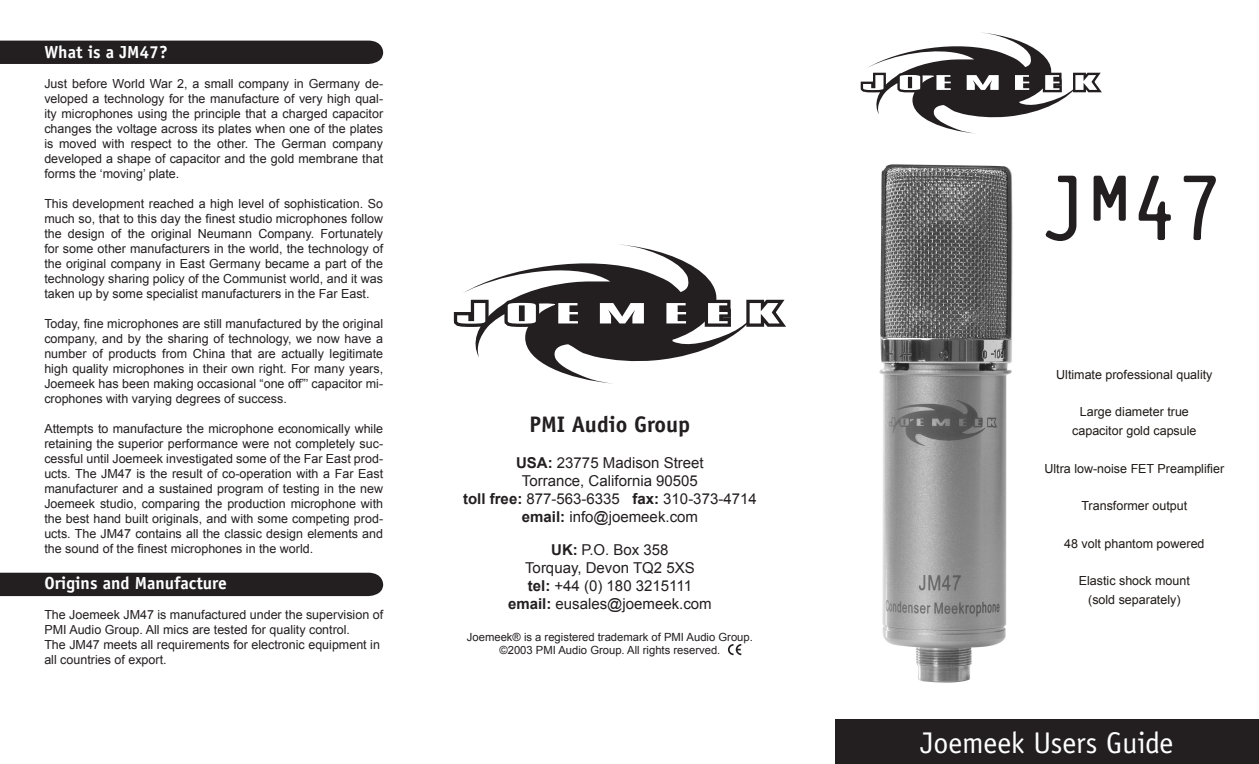
<style>
.page{position:relative;width:1259px;height:764px;background:#fff}
.page>*{position:absolute;margin:0;border:0;box-sizing:border-box;transform-origin:0 0}
.t1{font:97.5px "Platelet";color:#231f20}
.t2{font:30px "Officina Sans";color:#fff}
.t3{font:700 22.5px "Officina Sans";color:#231f20}
.t4{font:700 17.5px "Officina Sans";color:#fff}
.t5{font:15px "Arial";color:#231f20}
.t6{font:12.5px/15px "Arial";color:#231f20;text-align:justify}
.t7{font:12.5px/18.8px "Arial";color:#1f1a17;text-align:center}
.t8{font:11.25px "Arial";color:#231f20}
.s1{font-weight:700}
</style>
<div class="page">
<div style="left:0;top:572px;width:383px;height:24px;background:#231f20"></div>
<div style="left:0;top:41px;width:383px;height:23px;background:#231f20"></div>
<svg style="left:860px;top:32px;width:242px;height:102px"></svg>
<div style="left:835px;top:719px;width:424px;height:45px;background:#231f20"></div>
<svg style="left:475px;top:244px;width:266px;height:140px"></svg>
<svg style="left:453px;top:263px;width:333px;height:67px"></svg>
<img style="left:879px;top:164px;width:134px;height:519px">
<svg style="left:728px;top:644px;width:13px;height:11px"></svg>
<p class="t4" style="left:44px;top:41px;width:125px">What is a JM47?</p>
<p class="t6" style="left:44px;top:76px;width:340px">Just before World War 2, a small company in Germany de&shy;veloped a technology for the manufacture of very high qual&shy;ity microphones using the principle that a charged capacitor changes the voltage across its plates when one of the plates is moved with respect to the other. The German company developed a shape of capacitor and the gold membrane that forms the ‘moving’ plate.</p>
<p class="t6" style="left:44px;top:196px;width:340px">This development reached a high level of sophistication. So much so, that to this day the finest studio microphones follow the design of the original Neumann Company. Fortunately for some other manufacturers in the world, the technology of the original company in East Germany became a part of the technology sharing policy of the Communist world, and it was taken up by some specialist manufacturers in the Far East.</p>
<p class="t6" style="left:44px;top:316px;width:340px">Today, fine microphones are still manufactured by the original company, and by the sharing of technology, we now have a number of products from China that are actually legitimate high quality microphones in their own right. For many years, Joemeek has been making occasional “one off”’ capacitor mi&shy;crophones with varying degrees of success.</p>
<p class="t6" style="left:44px;top:421px;width:340px">Attempts to manufacture the microphone economically while retaining the superior performance were not completely suc&shy;cessful until Joemeek investigated some of the Far East prod&shy;ucts. The JM47 is the result of co-operation with a Far East manufacturer and a sustained program of testing in the new Joemeek studio, comparing the production microphone with the best hand built originals, and with some competing prod&shy;ucts. The JM47 contains all the classic design elements and the sound of the finest microphones in the world.</p>
<p class="t4" style="left:44px;top:572px;width:184px">Origins and Manufacture</p>
<p class="t6" style="left:44px;top:607px;width:340px">The Joemeek JM47 is manufactured under the supervision of</p>
<p class="t6" style="left:44px;top:622px;width:307px">PMI Audio Group. All mics are tested for quality control.</p>
<p class="t6" style="left:44px;top:637px;width:337px">The JM47 meets all requirements for electronic equipment in all countries of export.</p>
<p class="t3" style="left:529px;top:410px;width:162px">PMI Audio Group</p>
<p class="t5" style="left:516px;top:454px;width:189px"><span class="s1">USA:</span> 23775 Madison Street</p>
<p class="t5" style="left:522px;top:472px;width:177px">Torrance, California 90505</p>
<p class="t5" style="left:463px;top:490px;width:295px"><span class="s1">toll free:</span> 877-563-6335 <span class="s1">fax:</span> 310-373-4714</p>
<p class="t5" style="left:522px;top:508px;width:178px"><span class="s1">email:</span> info@joemeek.com</p>
<p class="t5" style="left:551px;top:541px;width:119px"><span class="s1">UK:</span> P.O. Box 358</p>
<p class="t5" style="left:525px;top:559px;width:171px">Torquay, Devon TQ2 5XS</p>
<p class="t5" style="left:528px;top:577px;width:166px"><span class="s1">tel:</span> +44 (0) 180 3215111</p>
<p class="t5" style="left:508px;top:595px;width:205px"><span class="s1">email:</span> eusales@joemeek.com</p>
<p class="t8" style="left:467px;top:630px;width:287px">Joemeek® is a registered trademark of PMI Audio Group.</p>
<p class="t8" style="left:499px;top:644px;width:222px">©2003 PMI Audio Group. All rights reserved.</p>
<p class="t1" style="left:1042px;top:153px;width:182px">JM47</p>
<p class="t7" style="left:1056px;top:365px;width:158px">Ultimate professional quality</p>
<p class="t7" style="left:1080px;top:403px;width:111px">Large diameter true</p>
<p class="t7" style="left:1072px;top:421px;width:126px">capacitor gold capsule</p>
<p class="t7" style="left:1044px;top:459px;width:181px">Ultra low-noise FET Preamplifier</p>
<p class="t7" style="left:1081px;top:496px;width:107px">Transformer output</p>
<p class="t7" style="left:1064px;top:534px;width:142px">48 volt phantom powered</p>
<p class="t7" style="left:1078px;top:571px;width:113px">Elastic shock mount (sold separately)</p>
<p class="t2" style="left:920px;top:725px;width:254px">Joemeek Users Guide</p>
</div>
